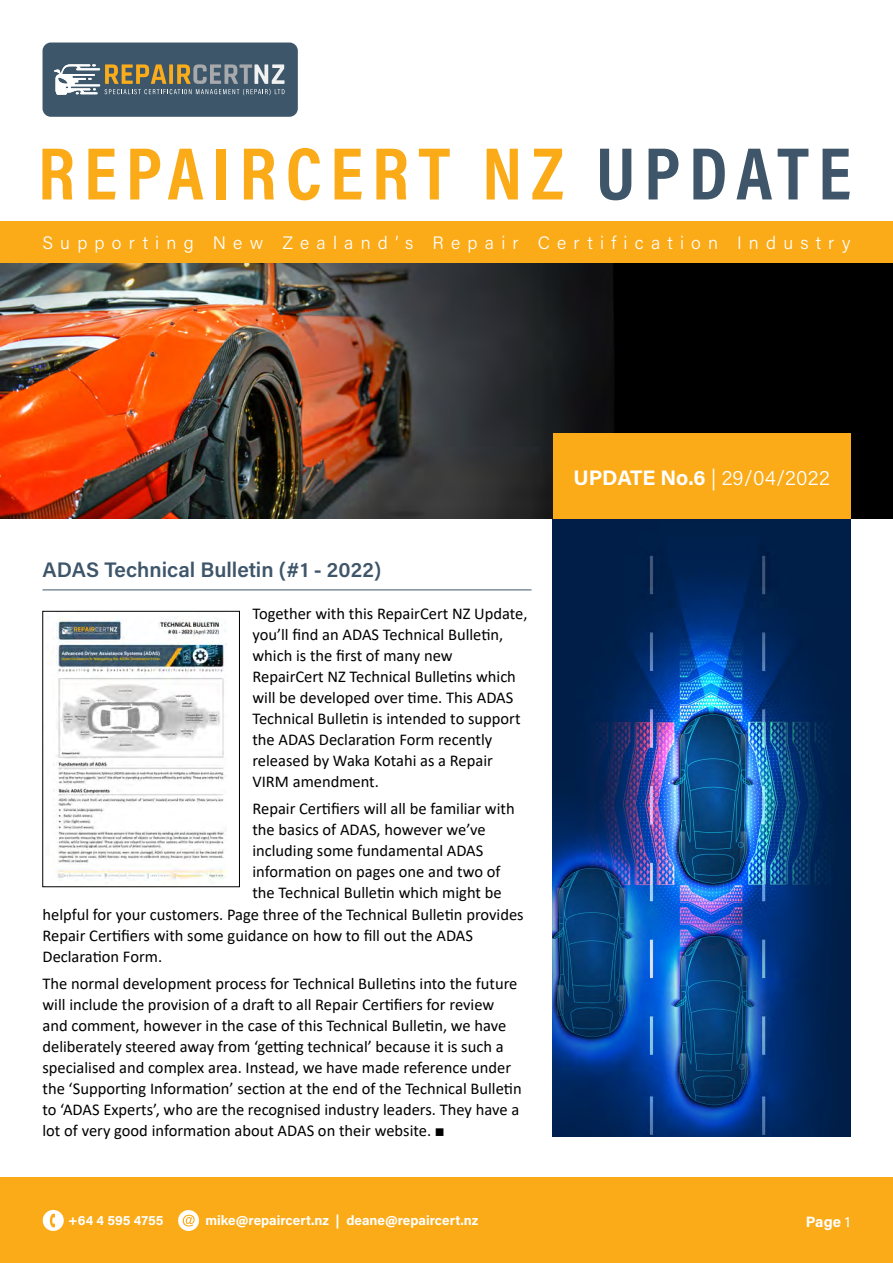
<style>
.page{position:relative;width:893px;height:1263px;background:#fff}
.page>*{position:absolute;margin:0;border:0;box-sizing:border-box;transform-origin:0 0}
.t1{font:700 75px "Acumin Pro Cond";letter-spacing:.12em;color:#fbab18}
.t2{font:600 21px "Acumin Pro";color:#3e556a}
.t3{font:300 21px "Acumin Pro";letter-spacing:.005em;color:#fff}
.t4{font:300 18px "Acumin Pro";letter-spacing:.4em;color:#fff}
.t5{font:16.5px/21px "Calibri";color:#000}
.t6{font:700 15px "Acumin Pro";color:#fff}
.t7{font:700 13.5px "Acumin Pro";color:#fff}
.s1{color:#3e556a}
.s2{font-weight:700}
.s3{font-weight:400}
</style>
<div class="page">
<img style="left:553px;top:519px;width:297px;height:617px">
<div style="left:0;top:1178px;width:893px;height:85px;background:#fbab18"></div>
<div style="left:0;top:221px;width:893px;height:43px;background:#fbab18"></div>
<img style="left:0;top:264px;width:893px;height:255px">
<div style="left:43px;top:43px;width:255px;height:74px;background:#3d566a;border-radius:8px"></div>
<svg style="left:54px;top:64px;width:231px;height:31px"></svg>
<div style="left:43px;top:1210px;width:21px;height:21px;background:#fff;border-radius:50%"></div>
<svg style="left:50px;top:1214px;width:5px;height:13px"></svg>
<div style="left:178px;top:1210px;width:21px;height:21px;background:#fff;border-radius:50%"></div>
<svg style="left:183px;top:1215px;width:12px;height:11px"></svg>
<div style="left:553px;top:433px;width:297px;height:86px;background:#fbab18"></div>
<hr style="left:43px;top:589px;width:488px;height:1px;background:#3e556a">
<img style="left:53px;top:619px;width:174px;height:265px">
<div style="left:43px;top:611px;width:197px;height:276px;border:1px solid #000"></div>
<h1 class="t1" style="left:38px;top:124px;width:815px">REPAIRCERT NZ <span class="s1">UPDATE</span></h1>
<p class="t4" style="left:43px;top:231px;width:809px">Supporting New Zealand’s Repair Certification Industry</p>
<p class="t2" style="left:43px;top:555px;width:340px">ADAS Technical Bulletin (#1 - 2022)</p>
<p class="t5" style="left:252px;top:603px;width:277px">Together with this RepairCert NZ Update, you’ll find an ADAS Technical Bulletin, which is the first of many new RepairCert NZ Technical Bulletins which will be developed over time. This ADAS Technical Bulletin is intended to support the ADAS Declaration Form recently released by Waka Kotahi as a Repair VIRM amendment.</p>
<p class="t5" style="left:252px;top:798px;width:264px">Repair Certifiers will all be familiar with</p>
<p class="t5" style="left:252px;top:819px;width:235px">the basics of ADAS, however we’ve</p>
<p class="t5" style="left:252px;top:840px;width:232px">including some fundamental ADAS</p>
<p class="t5" style="left:252px;top:861px;width:250px">information on pages one and two of</p>
<p class="t5" style="left:252px;top:882px;width:251px">the Technical Bulletin which might be</p>
<p class="t5" style="left:43px;top:903px;width:483px">helpful for your customers. Page three of the Technical Bulletin provides</p>
<p class="t5" style="left:43px;top:924px;width:432px">Repair Certifiers with some guidance on how to fill out the ADAS</p>
<p class="t5" style="left:43px;top:945px;width:121px">Declaration Form.</p>
<p class="t5" style="left:43px;top:972px;width:481px">The normal development process for Technical Bulletins into the future will include the provision of a draft to all Repair Certifiers for review and comment, however in the case of this Technical Bulletin, we have deliberately steered away from ‘getting technical’ because it is such a specialised and complex area. Instead, we have made reference under the ‘Supporting Information’ section at the end of the Technical Bulletin to ‘ADAS Experts’, who are the recognised industry leaders. They have a lot of very good information about ADAS on their website. ■</p>
<p class="t3" style="left:573px;top:463px;width:258px"><span class="s2">UPDATE No.6</span> | 29/04/2022</p>
<p class="t7" style="left:68px;top:1210px;width:97px">+64 4 595 4755</p>
<p class="t7" style="left:205px;top:1210px;width:274px">mike@repaircert.nz | deane@repaircert.nz</p>
<p class="t6" style="left:806px;top:1211px;width:46px">Page <span class="s3">1</span></p>
</div>
